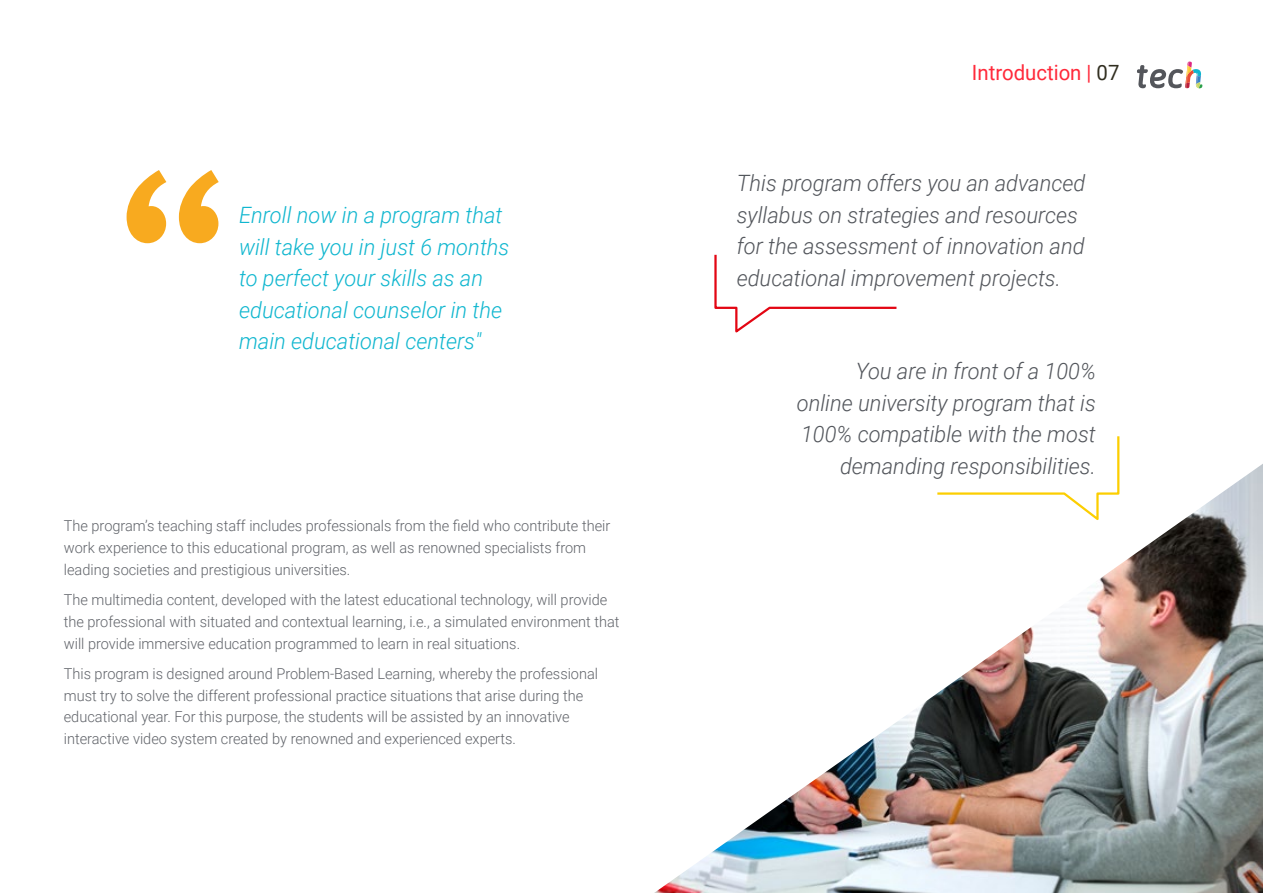
<style>
.page{position:relative;width:1263px;height:893px;background:#fff}
.page>*{position:absolute;margin:0;border:0;box-sizing:border-box;transform-origin:0 0}
.t1{font:italic 300 22.5px/31.5px "Roboto";color:#52555b;text-align:right}
.t2{font:italic 300 22.5px/31.5px "Roboto";color:#0fb6cf}
.t3{font:21px "Roboto";color:#ff293a}
.t4{font:300 15px/21.8px "Roboto";color:#61646a}
.s1{color:#312e20}
</style>
<div class="page">
<img style="left:654px;top:464px;width:609px;height:429px">
<svg style="left:1137px;top:62px;width:65px;height:27px"></svg>
<svg style="left:127px;top:170px;width:92px;height:73px"></svg>
<svg style="left:935px;top:436px;width:185px;height:88px"></svg>
<svg style="left:714px;top:254px;width:183px;height:79px"></svg>
<h1 class="t2" style="left:239px;top:199px;width:272px">Enroll now in a program that will take you in just 6 months to perfect your skills as an educational counselor in the main educational centers"</h1>
<p class="t4" style="left:64px;top:515px;width:548px">The program’s teaching staff includes professionals from the field who contribute their work experience to this educational program, as well as renowned specialists from leading societies and prestigious universities.</p>
<p class="t4" style="left:64px;top:588px;width:557px">The multimedia content, developed with the latest educational technology, will provide the professional with situated and contextual learning, i.e., a simulated environment that will provide immersive education programmed to learn in real situations.</p>
<p class="t4" style="left:64px;top:662px;width:536px">This program is designed around Problem-Based Learning, whereby the professional must try to solve the different professional practice situations that arise during the educational year. For this purpose, the students will be assisted by an innovative interactive video system created by renowned and experienced experts.</p>
<h2 class="t3" style="left:972px;top:57px;width:149px">Introduction | <span class="s1">07</span></h2>
<h1 class="t1" style="left:737px;top:167px;width:350px;text-align:left">This program offers you an advanced syllabus on strategies and resources for the assessment of innovation and educational improvement projects.</h1>
<h1 class="t1" style="left:797px;top:355px;width:301px">You are in front of a 100% online university program that is<br>100% compatible with the most demanding responsibilities.</h1>
</div>
